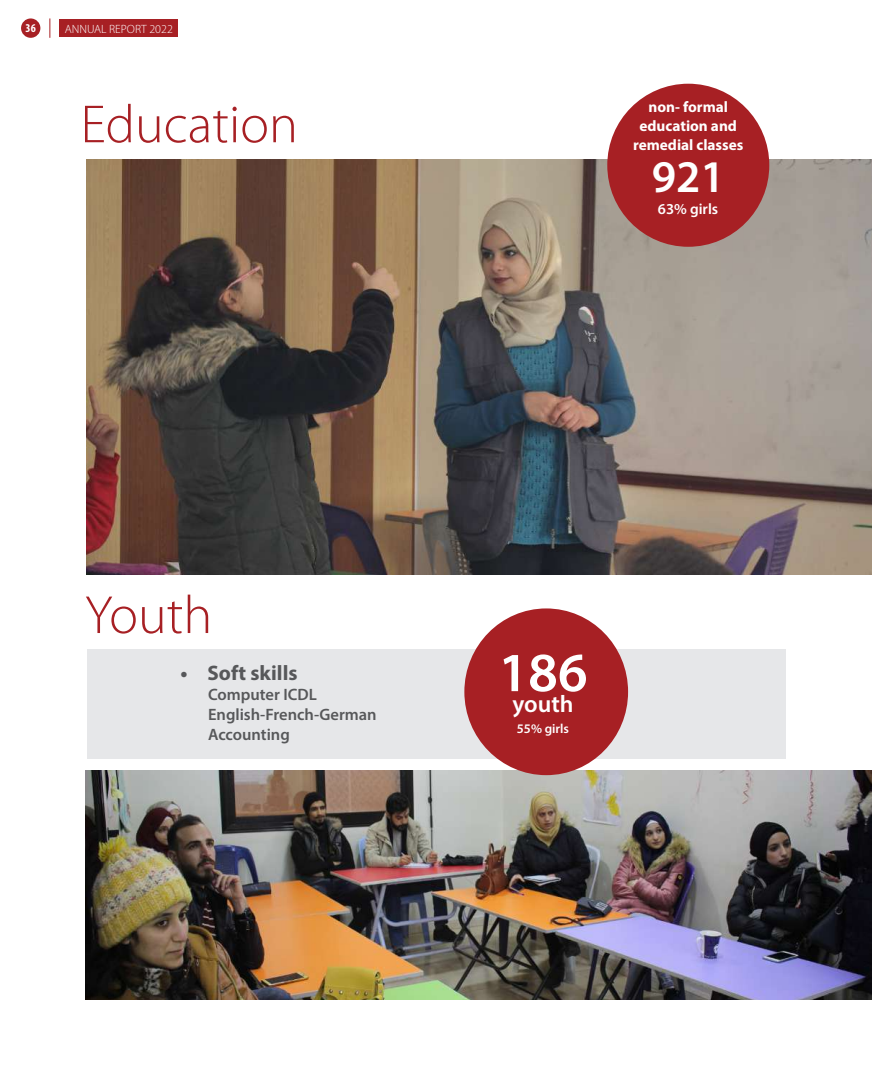
<style>
.page{position:relative;width:872px;height:1085px;background:#fff}
.page>*{position:absolute;margin:0;border:0;box-sizing:border-box;transform-origin:0 0}
.t1{font:600 55.5px "Myriad Pro";color:#fff}
.t2{font:300 54px "Myriad Pro";color:#a72024}
.t3{font:600 45.45px "Myriad Pro";color:#fff}
.t4{font:600 24px "Myriad Pro";color:#fff}
.t5{font:700 21px "Myriad Pro";color:#57585a}
.t6{font:600 16.5px/19.8px "Myriad Pro";color:#57585a}
.t7{font:700 15.3px/18.9px "Myriad Pro";color:#fff;text-align:center}
.t8{font:600 15.15px "Myriad Pro";color:#fff}
.t9{font:600 13.05px "Myriad Pro";color:#fff}
.t10{font:300 12px "Myriad Pro";color:#fff}
.t11{font:700 condensed 12px "Myriad Pro";color:#fff}
</style>
<div class="page">
<div style="left:60px;top:19px;width:118px;height:18px;background:#a72024"></div>
<div style="left:21px;top:18px;width:19px;height:20px;background:#a72024;border-radius:50%"></div>
<svg style="left:49px;top:18px;width:1px;height:20px"></svg>
<div style="left:87px;top:648px;width:699px;height:110px;background:#e6e7e9"></div>
<img style="left:85px;top:770px;width:787px;height:229px">
<div style="left:464px;top:608px;width:164px;height:167px;background:#a72024;border-radius:50%"></div>
<img style="left:86px;top:159px;width:786px;height:415px">
<div style="left:607px;top:84px;width:162px;height:163px;background:#a72024;border-radius:50%"></div>
<p class="t11" style="left:26px;top:20px;width:12px">36</p>
<p class="t10" style="left:65px;top:22px;width:110px">ANNUAL REPORT 2022</p>
<h2 class="t2" style="left:81px;top:94px;width:219px">Education</h2>
<p class="t7" style="left:633px;top:97px;width:112px">non- formal education and remedial classes</p>
<h3 class="t3" style="left:651px;top:147px;width:75px">921</h3>
<p class="t8" style="left:658px;top:199px;width:62px">63% girls</p>
<h2 class="t2" style="left:85px;top:585px;width:129px">Youth</h2>
<p class="t5" style="left:180px;top:659px;width:119px">• Soft skills</p>
<p class="t6" style="left:208px;top:684px;width:170px">Computer ICDL<br>English-French-German<br>Accounting</p>
<h1 class="t1" style="left:498px;top:637px;width:91px">186</h1>
<h3 class="t4" style="left:512px;top:688px;width:63px">youth</h3>
<p class="t9" style="left:517px;top:720px;width:54px">55% girls</p>
</div>
